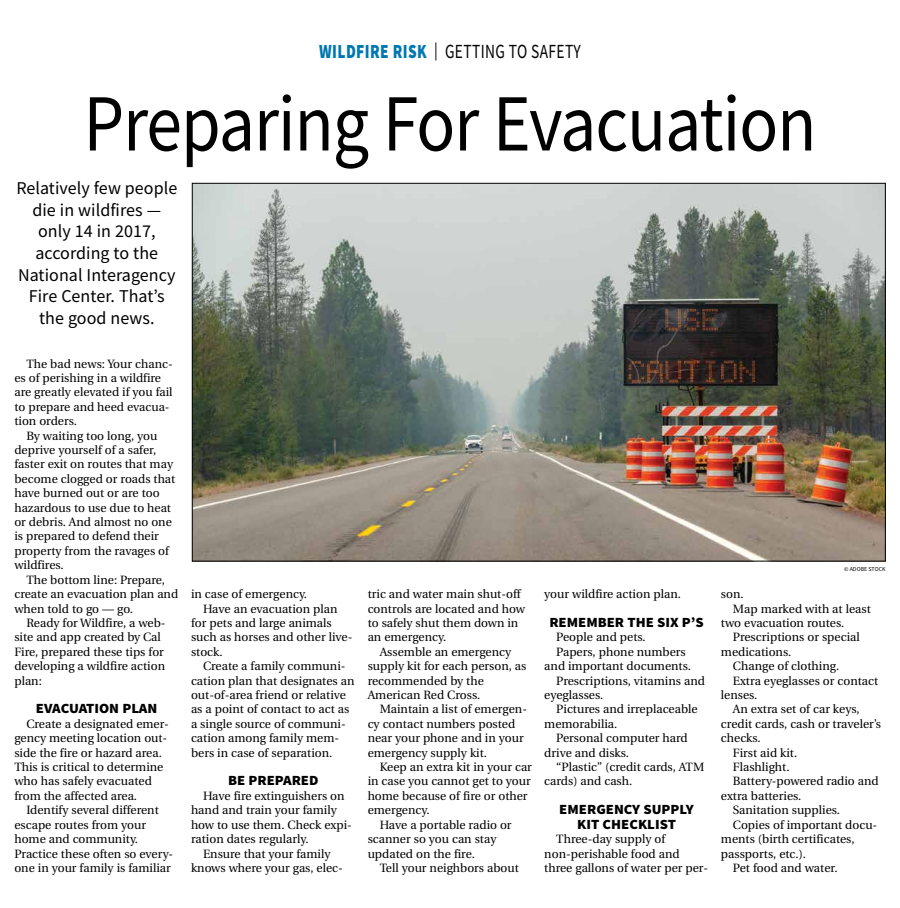
<style>
.page{position:relative;width:900px;height:908px;background:#fff}
.page>*{position:absolute;margin:0;border:0;box-sizing:border-box;transform-origin:0 0}
.t1{font:81px "Source Sans Pro";letter-spacing:-.015em;color:#000;scale:.89 1}
.t2{font:20px "Source Sans Pro";letter-spacing:.025em;color:#000;scale:.77 1}
.t3{font:18px/21.6px "Source Sans Pro";color:#000;text-align:center}
.t4{font:900 14px/14.4px "Source Sans Pro";color:#000;text-align:center;scale:1.05 1}
.t5{font:12px/14.4px "Utopia";color:#000}
.t6{font:6px "Source Sans Pro";color:#000}
.s1{font-weight:900;color:#0077b1}
.s2{font-size:18px}
</style>
<div class="page">
<img style="left:194px;top:185px;width:690px;height:374px">
<h2 class="t2" style="left:319px;top:39px;width:341px"><span class="s1">WILDFIRE RISK</span> <span class="s2">|</span> GETTING TO SAFETY</h2>
<h1 class="t1" style="left:83px;top:72px;width:825px">Preparing For Evacuation</h1>
<h3 class="t3" style="left:16px;top:177px;width:162px">Relatively few people die in wildfires — only 14 in 2017, according to the<br>National Interagency<br>Fire Center. That’s the good news.</h3>
<p class="t5" style="left:14px;top:356px;width:160px;text-indent:12px">The bad news: Your chanc&shy;es of perishing in a wildfire are greatly elevated if you fail to prepare and heed evacua&shy;tion orders.</p>
<p class="t5" style="left:14px;top:428px;width:163px;text-indent:12px">By waiting too long, you deprive yourself of a safer, faster exit on routes that may become clogged or roads that have burned out or are too hazardous to use due to heat or debris. And almost no one is prepared to defend their property from the ravages of wildfires.</p>
<p class="t5" style="left:14px;top:572px;width:165px;text-indent:12px">The bottom line: Prepare, create an evacuation plan and when told to go — go.</p>
<p class="t5" style="left:14px;top:615px;width:153px;text-indent:12px">Ready for Wildfire, a web&shy;site and app created by Cal<br>Fire, prepared these tips for developing a wildfire action plan:</p>
<p class="t4" style="left:36px;top:701px;width:117px">EVACUATION PLAN</p>
<p class="t5" style="left:14px;top:716px;width:156px;text-indent:12px">Create a designated emer&shy;gency meeting location out&shy;side the fire or hazard area.<br>This is critical to determine who has safely evacuated from the affected area.</p>
<p class="t5" style="left:14px;top:803px;width:160px;text-indent:12px">Identify several different escape routes from your home and community.<br>Practice these often so every&shy;one in your family is familiar</p>
<p class="t5" style="left:191px;top:587px;width:118px">in case of emergency.</p>
<p class="t5" style="left:203px;top:601px;width:136px">Have an evacuation plan</p>
<p class="t5" style="left:191px;top:615px;width:142px">for pets and large animals</p>
<p class="t5" style="left:191px;top:630px;width:163px">such as horses and other live-</p>
<p class="t5" style="left:191px;top:644px;width:33px">stock.</p>
<p class="t5" style="left:203px;top:659px;width:144px">Create a family communi-</p>
<p class="t5" style="left:191px;top:673px;width:165px">cation plan that designates an</p>
<p class="t5" style="left:191px;top:687px;width:156px">out-of-area friend or relative</p>
<p class="t5" style="left:191px;top:702px;width:160px">as a point of contact to act as</p>
<p class="t5" style="left:191px;top:716px;width:156px">a single source of communi-</p>
<p class="t5" style="left:191px;top:731px;width:150px">cation among family mem-</p>
<p class="t5" style="left:191px;top:745px;width:143px">bers in case of separation.</p>
<p class="t4" style="left:228px;top:773px;width:88px">BE PREPARED</p>
<p class="t5" style="left:203px;top:788px;width:143px">Have fire extinguishers on</p>
<p class="t5" style="left:191px;top:803px;width:147px">hand and train your family</p>
<p class="t5" style="left:191px;top:817px;width:162px">how to use them. Check expi-</p>
<p class="t5" style="left:191px;top:831px;width:119px">ration dates regularly.</p>
<p class="t5" style="left:203px;top:846px;width:129px">Ensure that your family</p>
<p class="t5" style="left:191px;top:860px;width:153px">knows where your gas, elec-</p>
<p class="t5" style="left:368px;top:587px;width:159px">tric and water main shut-off controls are located and how to safely shut them down in an emergency.</p>
<p class="t5" style="left:368px;top:644px;width:160px;text-indent:12px">Assemble an emergency supply kit for each person, as recommended by the<br>American Red Cross.</p>
<p class="t5" style="left:368px;top:702px;width:161px;text-indent:12px">Maintain a list of emergen&shy;cy contact numbers posted near your phone and in your emergency supply kit.</p>
<p class="t5" style="left:380px;top:759px;width:154px">Keep an extra kit in your car</p>
<p class="t5" style="left:368px;top:774px;width:165px">in case you cannot get to your</p>
<p class="t5" style="left:368px;top:788px;width:161px">home because of fire or other</p>
<p class="t5" style="left:368px;top:803px;width:63px">emergency.</p>
<p class="t5" style="left:380px;top:817px;width:133px">Have a portable radio or</p>
<p class="t5" style="left:368px;top:831px;width:130px">scanner so you can stay</p>
<p class="t5" style="left:368px;top:846px;width:109px">updated on the fire.</p>
<p class="t5" style="left:380px;top:860px;width:141px">Tell your neighbors about</p>
<p class="t5" style="left:544px;top:587px;width:138px">your wildfire action plan.</p>
<p class="t4" style="left:549px;top:614px;width:149px">REMEMBER THE SIX P’S</p>
<p class="t5" style="left:556px;top:630px;width:91px">People and pets.</p>
<p class="t5" style="left:556px;top:644px;width:131px">Papers, phone numbers</p>
<p class="t5" style="left:544px;top:659px;width:148px">and important documents.</p>
<p class="t5" style="left:556px;top:673px;width:150px">Prescriptions, vitamins and</p>
<p class="t5" style="left:544px;top:687px;width:61px">eyeglasses.</p>
<p class="t5" style="left:556px;top:702px;width:143px">Pictures and irreplaceable</p>
<p class="t5" style="left:544px;top:716px;width:75px">memorabilia.</p>
<p class="t5" style="left:556px;top:731px;width:133px">Personal computer hard</p>
<p class="t5" style="left:544px;top:745px;width:86px">drive and disks.</p>
<p class="t5" style="left:556px;top:759px;width:150px">“Plastic” (credit cards, ATM</p>
<p class="t5" style="left:544px;top:774px;width:90px">cards) and cash.</p>
<p class="t4" style="left:559px;top:802px;width:130px">EMERGENCY SUPPLY<br>KIT CHECKLIST</p>
<p class="t5" style="left:544px;top:831px;width:165px;text-indent:12px">Three-day supply of non-perishable food and three gallons of water per per-</p>
<p class="t6" style="left:844px;top:565px;width:43px">© ADOBE STOCK</p>
<p class="t5" style="left:721px;top:587px;width:24px">son.</p>
<p class="t5" style="left:733px;top:601px;width:139px">Map marked with at least</p>
<p class="t5" style="left:721px;top:615px;width:125px">two evacuation routes.</p>
<p class="t5" style="left:733px;top:630px;width:128px">Prescriptions or special</p>
<p class="t5" style="left:721px;top:644px;width:72px">medications.</p>
<p class="t5" style="left:733px;top:659px;width:108px">Change of clothing.</p>
<p class="t5" style="left:733px;top:673px;width:147px">Extra eyeglasses or contact</p>
<p class="t5" style="left:721px;top:687px;width:38px">lenses.</p>
<p class="t5" style="left:733px;top:702px;width:128px">An extra set of car keys,</p>
<p class="t5" style="left:721px;top:716px;width:161px">credit cards, cash or traveler’s</p>
<p class="t5" style="left:721px;top:731px;width:41px">checks.</p>
<p class="t5" style="left:733px;top:745px;width:66px">First aid kit.</p>
<p class="t5" style="left:733px;top:759px;width:58px">Flashlight.</p>
<p class="t5" style="left:733px;top:774px;width:147px">Battery-powered radio and</p>
<p class="t5" style="left:721px;top:788px;width:82px">extra batteries.</p>
<p class="t5" style="left:733px;top:803px;width:109px">Sanitation supplies.</p>
<p class="t5" style="left:733px;top:817px;width:146px">Copies of important docu-</p>
<p class="t5" style="left:721px;top:831px;width:135px">ments (birth certificates,</p>
<p class="t5" style="left:721px;top:846px;width:87px">passports, etc.).</p>
<p class="t5" style="left:733px;top:860px;width:106px">Pet food and water.</p>
</div>
